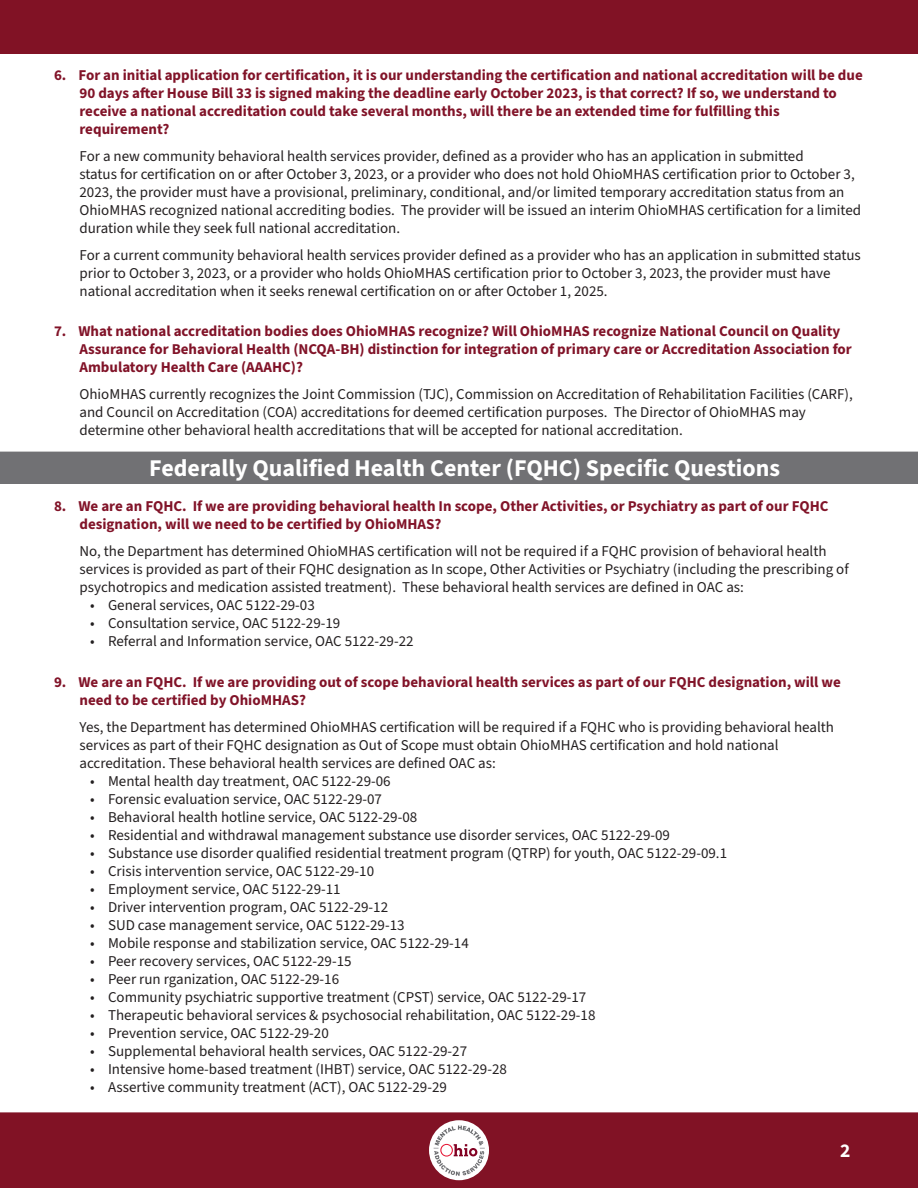
<style>
.page{position:relative;width:918px;height:1188px;background:#fff}
.page>*{position:absolute;margin:0;border:0;box-sizing:border-box;transform-origin:0 0}
.t1{font:700 24px "Source Sans 3";color:#fff}
.t2{font:700 19.5px "Source Sans 3";color:#fff}
.t3{font:15px/18px "Source Sans 3";color:#231f20}
.t4{font:700 15px/18px "Source Sans 3";color:#811328}
</style>
<div class="page">
<div style="left:1px;top:1px;width:916px;height:52px;background:#811225"></div>
<div style="left:0;top:0;width:918px;height:54px;border:2px solid #811225"></div>
<div style="left:1px;top:1113px;width:916px;height:74px;background:#811225"></div>
<div style="left:0;top:1112px;width:918px;height:76px;border:2px solid #811225"></div>
<div style="left:429px;top:1120px;width:60px;height:60px;background:#fff;border-radius:50%"></div>
<svg style="left:434px;top:1125px;width:51px;height:51px"></svg>
<div style="left:1px;top:452px;width:916px;height:31px;background:#717174"></div>
<div style="left:0;top:452px;width:918px;height:32px;border:2px solid #717174"></div>
<p class="t4" style="left:80px;top:66px;width:785px;text-indent:-26px">6. For an initial application for certification, it is our understanding the certification and national accreditation will be due 90 days after House Bill 33 is signed making the deadline early October 2023, is that correct? If so, we understand to receive a national accreditation could take several months, will there be an extended time for fulfilling this requirement?</p>
<p class="t3" style="left:80px;top:147px;width:783px">For a new community behavioral health services provider, defined as a provider who has an application in submitted<br>status for certification on or after October 3, 2023, or a provider who does not hold OhioMHAS certification prior to October 3, 2023, the provider must have a provisional, preliminary, conditional, and/or limited temporary accreditation status from an OhioMHAS recognized national accrediting bodies. The provider will be issued an interim OhioMHAS certification for a limited duration while they seek full national accreditation.</p>
<p class="t3" style="left:80px;top:246px;width:783px">For a current community behavioral health services provider defined as a provider who has an application in submitted status prior to October 3, 2023, or a provider who holds OhioMHAS certification prior to October 3, 2023, the provider must have national accreditation when it seeks renewal certification on or after October 1, 2025.</p>
<p class="t4" style="left:80px;top:322px;width:774px;text-indent:-26px">7. What national accreditation bodies does OhioMHAS recognize? Will OhioMHAS recognize National Council on Quality<br>Assurance for Behavioral Health (NCQA-BH) distinction for integration of primary care or Accreditation Association for<br>Ambulatory Health Care (AAAHC)?</p>
<p class="t3" style="left:80px;top:385px;width:775px">OhioMHAS currently recognizes the Joint Commission (TJC), Commission on Accreditation of Rehabilitation Facilities (CARF), and Council on Accreditation (COA) accreditations for deemed certification purposes. The Director of OhioMHAS may determine other behavioral health accreditations that will be accepted for national accreditation.</p>
<p class="t1" style="left:149px;top:452px;width:633px">Federally Qualified Health Center (FQHC) Specific Questions</p>
<p class="t4" style="left:80px;top:497px;width:751px;text-indent:-26px">8. We are an FQHC. If we are providing behavioral health In scope, Other Activities, or Psychiatry as part of our FQHC designation, will we need to be certified by OhioMHAS?</p>
<p class="t3" style="left:80px;top:542px;width:771px">No, the Department has determined OhioMHAS certification will not be required if a FQHC provision of behavioral health services is provided as part of their FQHC designation as In scope, Other Activities or Psychiatry (including the prescribing of psychotropics and medication assisted treatment). These behavioral health services are defined in OAC as:</p>
<p class="t3" style="left:90px;top:596px;width:226px">• General services, OAC 5122-29-03</p>
<p class="t3" style="left:90px;top:614px;width:252px">• Consultation service, OAC 5122-29-19</p>
<p class="t3" style="left:90px;top:632px;width:325px">• Referral and Information service, OAC 5122-29-22</p>
<p class="t4" style="left:80px;top:673px;width:763px;text-indent:-26px">9. We are an FQHC. If we are providing out of scope behavioral health services as part of our FQHC designation, will we need to be certified by OhioMHAS?</p>
<p class="t3" style="left:80px;top:718px;width:756px">Yes, the Department has determined OhioMHAS certification will be required if a FQHC who is providing behavioral health services as part of their FQHC designation as Out of Scope must obtain OhioMHAS certification and hold national accreditation. These behavioral health services are defined OAC as:</p>
<p class="t3" style="left:90px;top:772px;width:302px">• Mental health day treatment, OAC 5122-29-06</p>
<p class="t3" style="left:90px;top:790px;width:294px">• Forensic evaluation service, OAC 5122-29-07</p>
<p class="t3" style="left:90px;top:808px;width:329px">• Behavioral health hotline service, OAC 5122-29-08</p>
<p class="t3" style="left:90px;top:826px;width:582px">• Residential and withdrawal management substance use disorder services, OAC 5122-29-09</p>
<p class="t3" style="left:90px;top:844px;width:639px">• Substance use disorder qualified residential treatment program (QTRP) for youth, OAC 5122-29-09.1</p>
<p class="t3" style="left:90px;top:862px;width:286px">• Crisis intervention service, OAC 5122-29-10</p>
<p class="t3" style="left:90px;top:880px;width:252px">• Employment service, OAC 5122-29-11</p>
<p class="t3" style="left:90px;top:898px;width:300px">• Driver intervention program, OAC 5122-29-12</p>
<p class="t3" style="left:90px;top:916px;width:316px">• SUD case management service, OAC 5122-29-13</p>
<p class="t3" style="left:90px;top:934px;width:380px">• Mobile response and stabilization service, OAC 5122-29-14</p>
<p class="t3" style="left:90px;top:952px;width:263px">• Peer recovery services, OAC 5122-29-15</p>
<p class="t3" style="left:90px;top:970px;width:251px">• Peer run rganization, OAC 5122-29-16</p>
<p class="t3" style="left:90px;top:988px;width:498px">• Community psychiatric supportive treatment (CPST) service, OAC 5122-29-17</p>
<p class="t3" style="left:90px;top:1006px;width:507px">• Therapeutic behavioral services &amp; psychosocial rehabilitation, OAC 5122-29-18</p>
<p class="t3" style="left:90px;top:1024px;width:240px">• Prevention service, OAC 5122-29-20</p>
<p class="t3" style="left:90px;top:1042px;width:379px">• Supplemental behavioral health services, OAC 5122-29-27</p>
<p class="t3" style="left:90px;top:1060px;width:418px">• Intensive home-based treatment (IHBT) service, OAC 5122-29-28</p>
<p class="t3" style="left:90px;top:1078px;width:358px">• Assertive community treatment (ACT), OAC 5122-29-29</p>
<p class="t2" style="left:840px;top:1138px;width:12px">2</p>
</div>
